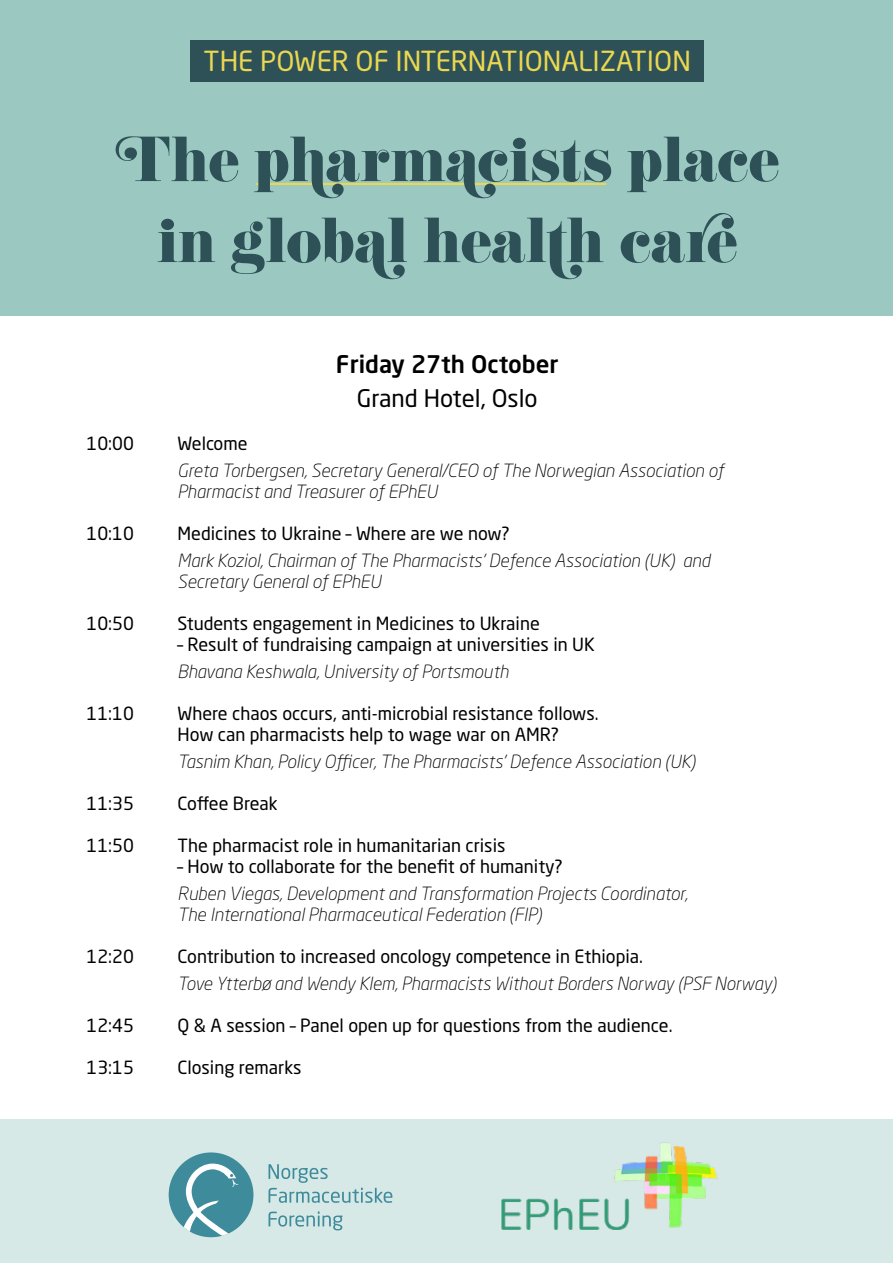
<style>
.page{position:relative;width:893px;height:1263px;background:#fff}
.page>*{position:absolute;margin:0;border:0;box-sizing:border-box;transform-origin:0 0}
.t1{font:55.5px/81px "Eloquent JF Pro";color:#2d5157;text-align:center}
.t2{font:27.3px "Neo Sans W1 G";color:#ebd750}
.t3{font:500 24px "Neo Sans W1 G";color:#000}
.t4{font:24px "Neo Sans W1 G";color:#000}
.t5{font:18px/21px "Neo Sans W1 G";color:#000}
.t6{font:italic 300 18px/21px "Neo Sans W1 G";color:#000}
</style>
<div class="page">
<div style="left:0;top:0;width:893px;height:315px;background:#9bc8c1"></div>
<div style="left:191px;top:40px;width:513px;height:42px;background:#2d5157"></div>
<div style="left:0;top:1119px;width:893px;height:144px;background:#d7e9e6"></div>
<img style="left:501px;top:1142px;width:217px;height:87px">
<div style="left:169px;top:1152px;width:84px;height:85px;background:#3e8b9c;border-radius:50%"></div>
<svg style="left:184px;top:1163px;width:55px;height:73px"></svg>
<svg style="left:269px;top:1164px;width:123px;height:39px"></svg>
<svg style="left:269px;top:1211px;width:74px;height:19px"></svg>
<hr style="left:256px;top:183px;width:350px;height:2px;background:#ebd750">
<h2 class="t2" style="left:204px;top:45px;width:489px">THE POWER OF INTERNATIONALIZATION</h2>
<h1 class="t1" style="left:115px;top:121px;width:666px">The pharmacists place in global health care</h1>
<h3 class="t3" style="left:336px;top:349px;width:224px">Friday 27th October</h3>
<h3 class="t4" style="left:357px;top:384px;width:182px">Grand Hotel, Oslo</h3>
<p class="t5" style="left:86px;top:433px;width:49px">10:00</p>
<p class="t5" style="left:178px;top:433px;width:71px">Welcome</p>
<p class="t6" style="left:178px;top:460px;width:548px">Greta Torbergsen, Secretary General/CEO of The Norwegian Association of<br>Pharmacist and Treasurer of EPhEU</p>
<p class="t5" style="left:86px;top:523px;width:49px">10:10</p>
<p class="t5" style="left:178px;top:523px;width:334px">Medicines to Ukraine – Where are we now?</p>
<p class="t6" style="left:178px;top:550px;width:534px">Mark Koziol, Chairman of The Pharmacists’ Defence Association (UK) and<br>Secretary General of EPhEU</p>
<p class="t5" style="left:86px;top:613px;width:49px">10:50</p>
<p class="t5" style="left:178px;top:613px;width:364px">Students engagement in Medicines to Ukraine</p>
<p class="t5" style="left:178px;top:634px;width:419px">– Result of fundraising campaign at universities in UK</p>
<p class="t6" style="left:178px;top:661px;width:333px">Bhavana Keshwala, University of Portsmouth</p>
<p class="t5" style="left:86px;top:703px;width:49px">11:10</p>
<p class="t5" style="left:178px;top:703px;width:423px">Where chaos occurs, anti-microbial resistance follows.<br>How can pharmacists help to wage war on AMR?</p>
<p class="t6" style="left:178px;top:751px;width:520px">Tasnim Khan, Policy Officer, The Pharmacists’ Defence Association (UK)</p>
<p class="t5" style="left:86px;top:793px;width:49px">11:35</p>
<p class="t5" style="left:178px;top:793px;width:102px">Coffee Break</p>
<p class="t5" style="left:86px;top:835px;width:49px">11:50</p>
<p class="t5" style="left:178px;top:835px;width:329px">The pharmacist role in humanitarian crisis</p>
<p class="t5" style="left:178px;top:856px;width:387px">– How to collaborate for the benefit of humanity?</p>
<p class="t6" style="left:178px;top:883px;width:512px">Ruben Viegas, Development and Transformation Projects Coordinator,<br>The International Pharmaceutical Federation (FIP)</p>
<p class="t5" style="left:86px;top:946px;width:49px">12:20</p>
<p class="t5" style="left:178px;top:946px;width:467px">Contribution to increased oncology competence in Ethiopia.</p>
<p class="t6" style="left:178px;top:973px;width:600px">Tove Ytterbø and Wendy Klem, Pharmacists Without Borders Norway (PSF Norway)</p>
<p class="t5" style="left:86px;top:1015px;width:49px">12:45</p>
<p class="t5" style="left:178px;top:1015px;width:496px">Q &amp; A session – Panel open up for questions from the audience.</p>
<p class="t5" style="left:86px;top:1057px;width:49px">13:15</p>
<p class="t5" style="left:178px;top:1057px;width:126px">Closing remarks</p>
</div>
